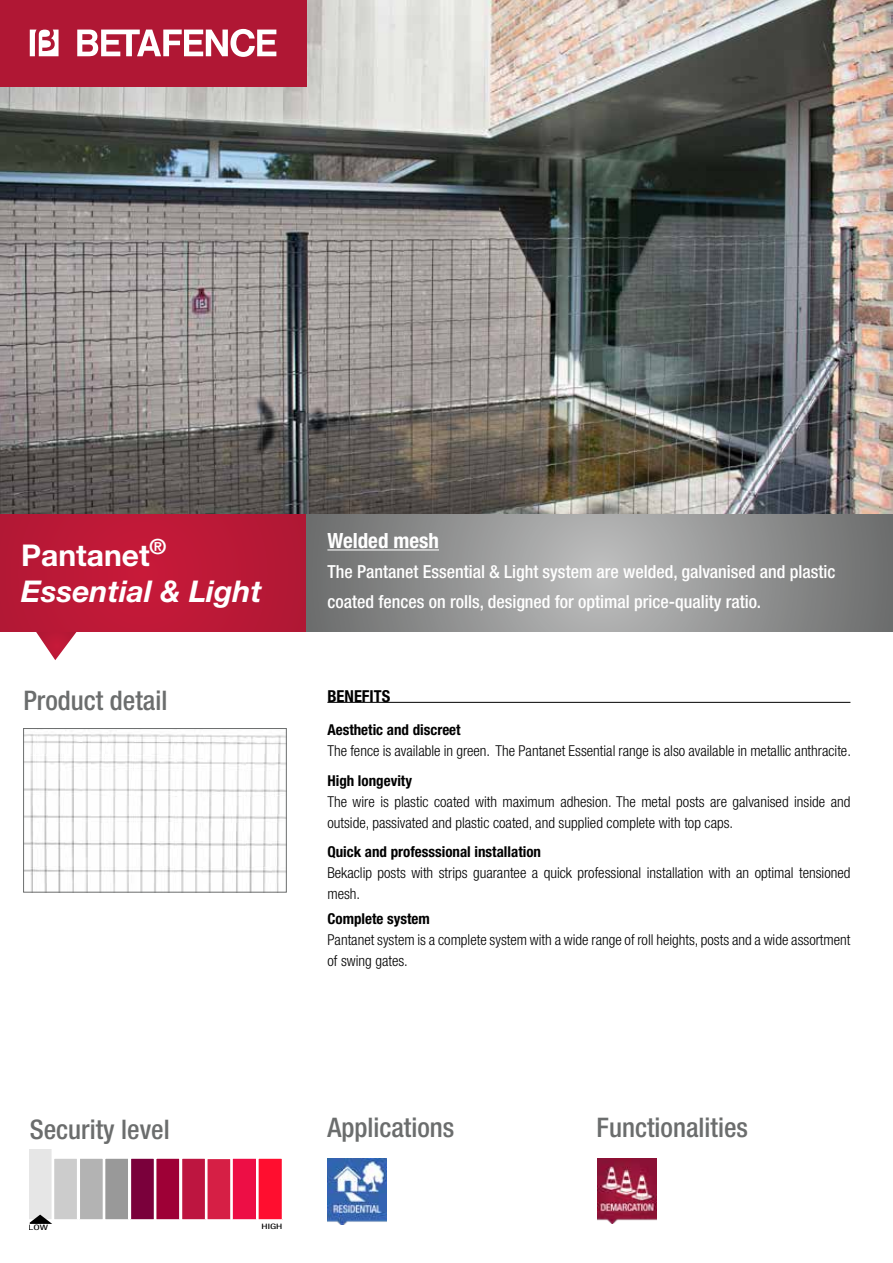
<style>
.page{position:relative;width:893px;height:1263px;background:#fff}
.page>*{position:absolute;margin:0;border:0;box-sizing:border-box;transform-origin:0 0}
.t1{font:italic 700 30px/36px "Helvetica Neue LT Std";color:#fff}
.t2{font:500 condensed 27px "Helvetica Neue LT Std";color:#6b6d6d}
.t3{font:500 condensed 27px "Helvetica Neue";color:#6b6d6d}
.t4{font:700 condensed 21px "Helvetica Neue";color:#fff}
.t5{font:500 condensed 18px/30px "Helvetica Neue";color:#fff}
.t6{font:700 condensed 16.5px "Helvetica Neue LT Std";color:#000}
.t7{font:300 condensed 15px/21px "Helvetica Neue LT Std";color:#000}
.t8{font:700 condensed 15px "Helvetica Neue LT Std";color:#000}
.t9{font:condensed 7.5px "Helvetica Neue LT Std";color:#000;scale:1.53 1}
.s1{font-style:normal}
</style>
<div class="page">
<hr style="left:892px;top:1105px;width:1px;height:158px;background:#c0c0c1">
<img style="left:327px;top:1159px;width:60px;height:66px">
<img style="left:597px;top:1158px;width:60px;height:65px">
<img style="left:0;top:0;width:893px;height:514px">
<div style="left:0;top:0;width:306px;height:86px;background:#b01734"></div>
<svg style="left:77px;top:29px;width:199px;height:28px"></svg>
<svg style="left:30px;top:30px;width:29px;height:26px"></svg>
<hr style="left:327px;top:702px;width:523px;height:1px;background:#000">
<img style="left:25px;top:734px;width:260px;height:156px">
<div style="left:23px;top:728px;width:264px;height:164px;border:1px solid #6b6d6d"></div>
<svg style="left:35px;top:631px;width:43px;height:29px"></svg>
<div style="left:0;top:514px;width:306px;height:117px;background:#bb1937"></div>
<svg style="left:306px;top:514px;width:587px;height:117px;background:#929393"></svg>
<hr style="left:327px;top:549px;width:112px;height:1px;background:#fff">
<div style="left:54px;top:1158px;width:24px;height:61px;background:#ccc"></div>
<div style="left:53px;top:1158px;width:25px;height:61px;border:1px solid #fff"></div>
<div style="left:79px;top:1158px;width:24px;height:61px;background:#b3b3b3"></div>
<div style="left:79px;top:1158px;width:24px;height:61px;border:1px solid #fff"></div>
<div style="left:105px;top:1158px;width:24px;height:61px;background:#999"></div>
<div style="left:105px;top:1158px;width:24px;height:61px;border:1px solid #fff"></div>
<div style="left:131px;top:1158px;width:23px;height:61px;background:#7a003b"></div>
<div style="left:130px;top:1158px;width:25px;height:61px;border:1px solid #fff"></div>
<div style="left:156px;top:1158px;width:24px;height:61px;background:#9e0036"></div>
<div style="left:156px;top:1158px;width:24px;height:61px;border:1px solid #fff"></div>
<div style="left:207px;top:1159px;width:24px;height:60px;background:#d61f45"></div>
<div style="left:207px;top:1158px;width:24px;height:61px;border:1px solid #fff"></div>
<div style="left:182px;top:1158px;width:23px;height:61px;background:#bd1540"></div>
<div style="left:181px;top:1158px;width:25px;height:61px;border:1px solid #fff"></div>
<div style="left:232px;top:1158px;width:25px;height:61px;background:#ed0e45"></div>
<div style="left:232px;top:1158px;width:25px;height:61px;border:1px solid #fff"></div>
<div style="left:258px;top:1158px;width:24px;height:61px;background:#ff0e2f"></div>
<div style="left:258px;top:1158px;width:25px;height:61px;border:1px solid #fff"></div>
<svg style="left:30px;top:1149px;width:22px;height:75px;background:#d7d7d7"></svg>
<h1 class="t1" style="left:21px;top:536px;width:242px"><span class="s1">Pantanet</span><sup>®<br></sup>Essential &amp; Light</h1>
<h3 class="t4" style="left:327px;top:528px;width:113px">Welded mesh</h3>
<p class="t5" style="left:327px;top:556px;width:510px">The Pantanet Essential &amp; Light system are welded, galvanised and plastic coated fences on rolls, designed for optimal price-quality ratio.</p>
<h2 class="t3" style="left:23px;top:684px;width:145px">Product detail</h2>
<p class="t6" style="left:327px;top:687px;width:64px">BENEFITS</p>
<p class="t8" style="left:327px;top:721px;width:135px">Aesthetic and discreet</p>
<p class="t7" style="left:327px;top:740px;width:525px">The fence is available in green. The Pantanet Essential range is also available in metallic anthracite.</p>
<p class="t8" style="left:327px;top:771px;width:86px">High longevity</p>
<p class="t7" style="left:327px;top:791px;width:524px">The wire is plastic coated with maximum adhesion. The metal posts are galvanised inside and outside, passivated and plastic coated, and supplied complete with top caps.</p>
<p class="t8" style="left:327px;top:843px;width:215px">Quick and professsional installation</p>
<p class="t7" style="left:327px;top:862px;width:524px">Bekaclip posts with strips guarantee a quick professional installation with an optimal tensioned mesh.</p>
<p class="t8" style="left:327px;top:910px;width:104px">Complete system</p>
<p class="t7" style="left:327px;top:929px;width:525px">Pantanet system is a complete system with a wide range of roll heights, posts and a wide assortment of swing gates.</p>
<h2 class="t3" style="left:30px;top:1113px;width:141px">Security level</h2>
<h2 class="t2" style="left:327px;top:1111px;width:128px">Applications</h2>
<h2 class="t2" style="left:597px;top:1111px;width:153px">Functionalities</h2>
<p class="t9" style="left:28px;top:1223px;width:14px">LOW</p>
<p class="t9" style="left:262px;top:1222px;width:15px">HIGH</p>
</div>
